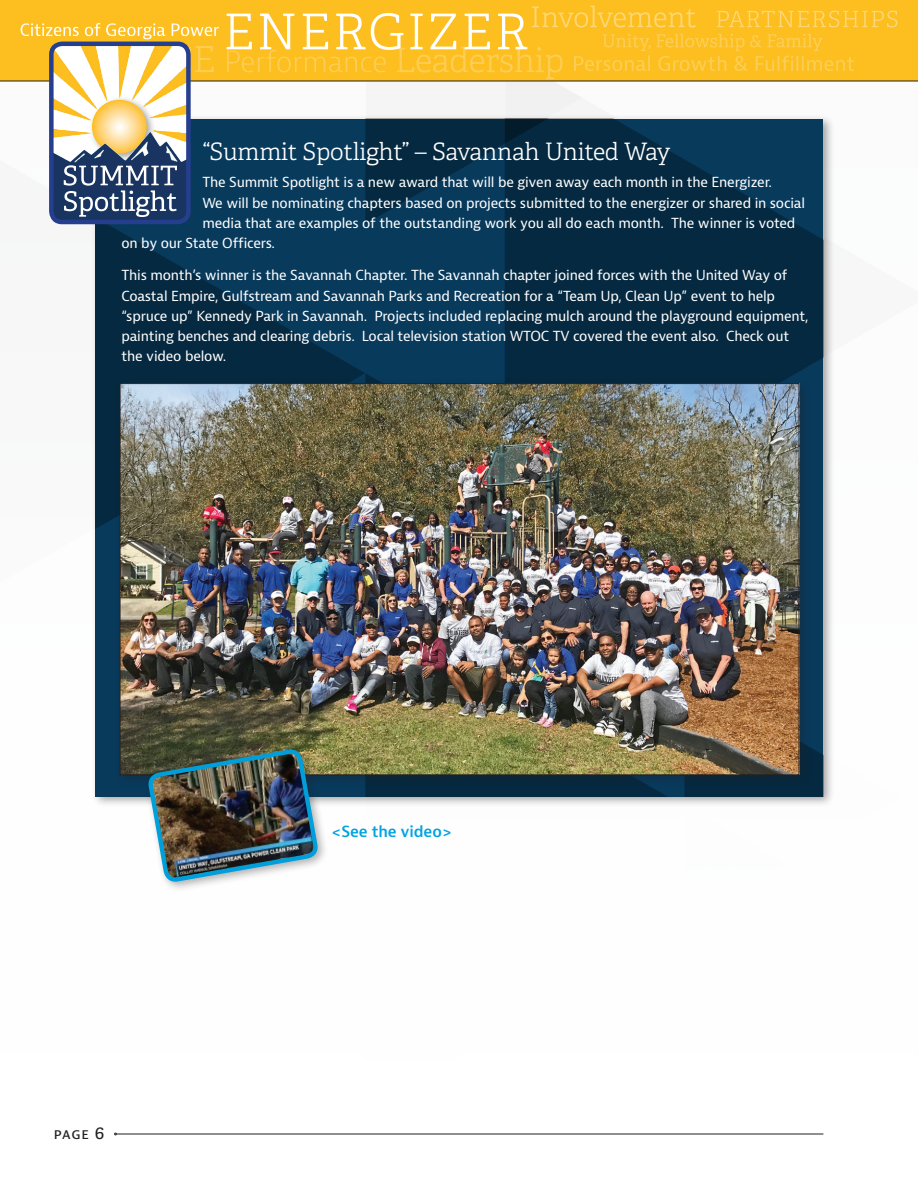
<style>
.page{position:relative;width:918px;height:1188px;background:#fff}
.page>*{position:absolute;margin:0;border:0;box-sizing:border-box;transform-origin:0 0}
.t1{font:300 24px "Adelle";letter-spacing:-.01em;color:#fff}
.t2{font:600 15px "Bernina Sans";letter-spacing:-.01em;color:#00a4e1}
.t3{font:15px "Bernina Sans";color:#231f20}
.t4{font:13.5px/20.2px "Bernina Sans";letter-spacing:-.015em;color:#fff}
.s1{font-family:"Adelle";font-size:18px}
</style>
<div class="page">
<hr style="left:116px;top:1134px;width:707px;height:1px;background:#231f20">
<div style="left:91px;top:114px;width:743px;height:694px;background:#231f20;opacity:.4"></div>
<div style="left:96px;top:119px;width:727px;height:677px;background:#083a5c"></div>
<svg style="left:96px;top:224px;width:269px;height:304px;fill:#052940"></svg>
<div style="left:365px;top:787px;width:301px;height:9px;background:#052940"></div>
<svg style="left:505px;top:119px;width:318px;height:259px;fill:#052940"></svg>
<svg style="left:365px;top:373px;width:216px;height:5px"></svg>
<svg style="left:365px;top:119px;width:216px;height:105px"></svg>
<div style="left:684px;top:747px;width:139px;height:49px;background:#052940"></div>
<div style="left:0;top:0;width:918px;height:81px;background:#fdbe1f"></div>
<svg style="left:21px;top:6px;width:876px;height:73px"></svg>
<hr style="left:0;top:81px;width:918px;height:1px;background:#231f20">
<div style="left:115px;top:378px;width:695px;height:409px;background:#231f20;opacity:.35"></div>
<img style="left:122px;top:385px;width:675px;height:388px">
<img style="left:51px;top:43px;width:138px;height:149px">
<img style="left:54px;top:192px;width:132px;height:27px">
<div style="left:49px;top:42px;width:142px;height:182px;border:4px solid #253f8e;border-radius:11px"></div>
<svg style="left:64px;top:165px;width:113px;height:52px"></svg>
<div style="left:144px;top:745px;width:185px;height:147px;background:#231f20;opacity:.35"></div>
<img style="left:149px;top:750px;width:168px;height:142px">
<h1 class="t1" style="left:202px;top:137px;width:470px">“Summit Spotlight” – Savannah United Way</h1>
<p class="t4" style="left:202px;top:173px;width:571px">The Summit Spotlight is a new award that will be given away each month in the Energizer.</p>
<p class="t4" style="left:202px;top:193px;width:604px">We will be nominating chapters based on projects submitted to the energizer or shared in social</p>
<p class="t4" style="left:202px;top:213px;width:595px">media that are examples of the outstanding work you all do each month. The winner is voted</p>
<p class="t4" style="left:121px;top:233px;width:155px">on by our State Officers.</p>
<p class="t4" style="left:121px;top:266px;width:689px">This month’s winner is the Savannah Chapter. The Savannah chapter joined forces with the United Way of Coastal Empire, Gulfstream and Savannah Parks and Recreation for a “Team Up, Clean Up” event to help “spruce up” Kennedy Park in Savannah. Projects included replacing mulch around the playground equipment, painting benches and clearing debris. Local television station WTOC TV covered the event also. Check out the video below.</p>
<p class="t3" style="left:54px;top:1123px;width:52px">page <span class="s1">6</span></p>
<p class="t2" style="left:331px;top:822px;width:122px">&lt;See the video&gt;</p>
</div>
